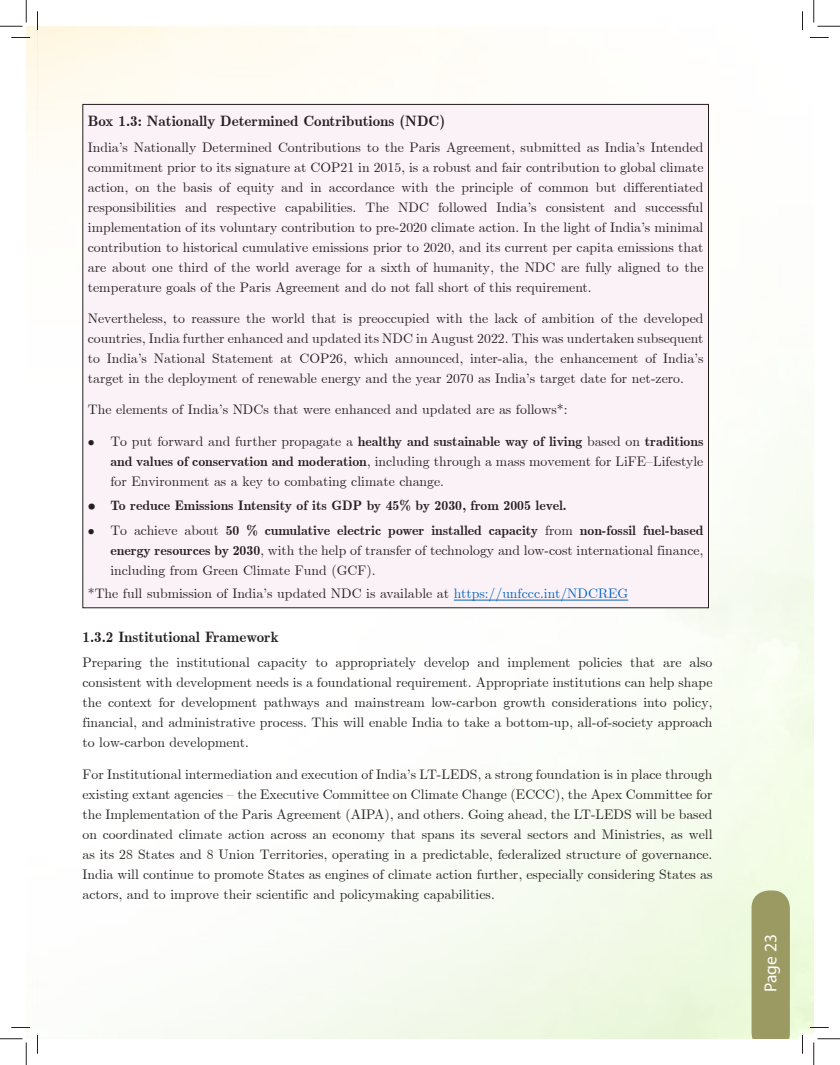
<style>
.page{position:relative;width:840px;height:1065px;background:#fff}
.page>*{position:absolute;margin:0;border:0;box-sizing:border-box;transform-origin:0 0}
.t1{font:17.5px "Myriad Pro";color:#fff}
.t2{font:700 15px "Euclid";color:#241f1f}
.t3{font:13.75px/20px "Euclid";color:#241f1f;text-align:justify}
.t4{font:700 13.75px "Euclid";color:#241f1f}
.s1{font-weight:700}
.s2{color:#0563c1}
</style>
<div class="page">
<div style="left:752px;top:890px;width:38px;height:149px;background:#9b9a63"></div>
<div style="left:83px;top:104px;width:626px;height:504px;background:#fbf2f7"></div>
<hr style="left:454px;top:600px;width:174px;height:1px;background:#0563c1">
<svg style="left:11px;top:37px;width:19px;height:1px"></svg>
<svg style="left:810px;top:37px;width:19px;height:1px"></svg>
<svg style="left:11px;top:1027px;width:19px;height:1px"></svg>
<svg style="left:810px;top:1027px;width:19px;height:1px"></svg>
<svg style="left:37px;top:11px;width:1px;height:19px"></svg>
<svg style="left:37px;top:1035px;width:1px;height:19px"></svg>
<svg style="left:802px;top:11px;width:1px;height:19px"></svg>
<svg style="left:802px;top:1035px;width:1px;height:19px"></svg>
<svg style="left:0;top:0;width:27px;height:27px"></svg>
<svg style="left:0;top:1039px;width:27px;height:26px"></svg>
<svg style="left:814px;top:0;width:26px;height:27px"></svg>
<svg style="left:814px;top:1039px;width:26px;height:26px"></svg>
<p class="t2" style="left:88px;top:113px;width:359px">Box 1.3: Nationally Determined Contributions (NDC)</p>
<p class="t3" style="left:88px;top:137px;width:617px">India’s Nationally Determined Contributions to the Paris Agreement, submitted as India’s Intended commitment prior to its signature at COP21 in 2015, is a robust and fair contribution to global climate action, on the basis of equity and in accordance with the principle of common but differentiated responsibilities and respective capabilities. The NDC followed India’s consistent and successful implementation of its voluntary contribution to pre-2020 climate action. In the light of India’s minimal contribution to historical cumulative emissions prior to 2020, and its current per capita emissions that are about one third of the world average for a sixth of humanity, the NDC are fully aligned to the temperature goals of the Paris Agreement and do not fall short of this requirement.</p>
<p class="t3" style="left:88px;top:309px;width:617px">Nevertheless, to reassure the world that is preoccupied with the lack of ambition of the developed countries, India further enhanced and updated its NDC in August 2022. This was undertaken subsequent to India’s National Statement at COP26, which announced, inter-alia, the enhancement of India’s target in the deployment of renewable energy and the year 2070 as India’s target date for net-zero.</p>
<p class="t3" style="left:88px;top:400px;width:481px">The elements of India’s NDCs that were enhanced and updated are as follows*:</p>
<p class="t3" style="left:110px;top:431px;width:595px;text-indent:-22px">• To put forward and further propagate a <span class="s1">healthy and sustainable way of living</span> based on <span class="s1">traditions and values of conservation and moderation</span>, including through a mass movement for LiFE–Lifestyle for Environment as a key to combating climate change.</p>
<p class="t4" style="left:88px;top:498px;width:480px">• To reduce Emissions Intensity of its GDP by 45% by 2030, from 2005 level.</p>
<p class="t3" style="left:110px;top:520px;width:595px;text-indent:-22px">• To achieve about <span class="s1">50 % cumulative electric power installed capacity</span> from <span class="s1">non-fossil fuel-based energy resources by 2030</span>, with the help of transfer of technology and low-cost international finance, including from Green Climate Fund (GCF).</p>
<p class="t3" style="left:88px;top:584px;width:542px">*The full submission of India’s updated NDC is available at <span class="s2">https://unfccc.int/NDCREG</span></p>
<p class="t2" style="left:82px;top:628px;width:198px">1.3.2 Institutional Framework</p>
<p class="t3" style="left:82px;top:653px;width:632px">Preparing the institutional capacity to appropriately develop and implement policies that are also consistent with development needs is a foundational requirement. Appropriate institutions can help shape the context for development pathways and mainstream low-carbon growth considerations into policy, financial, and administrative process. This will enable India to take a bottom-up, all-of-society approach to low-carbon development.</p>
<p class="t3" style="left:82px;top:764px;width:632px">For Institutional intermediation and execution of India’s LT-LEDS, a strong foundation is in place through existing extant agencies – the Executive Committee on Climate Change (ECCC), the Apex Committee for the Implementation of the Paris Agreement (AIPA), and others. Going ahead, the LT-LEDS will be based on coordinated climate action across an economy that spans its several sectors and Ministries, as well as its 28 States and 8 Union Territories, operating in a predictable, federalized structure of governance.<br>India will continue to promote States as engines of climate action further, especially considering States as actors, and to improve their scientific and policymaking capabilities.</p>
<p class="t1" style="left:760px;top:992px;width:59px;rotate:-90deg">Page 23</p>
</div>
